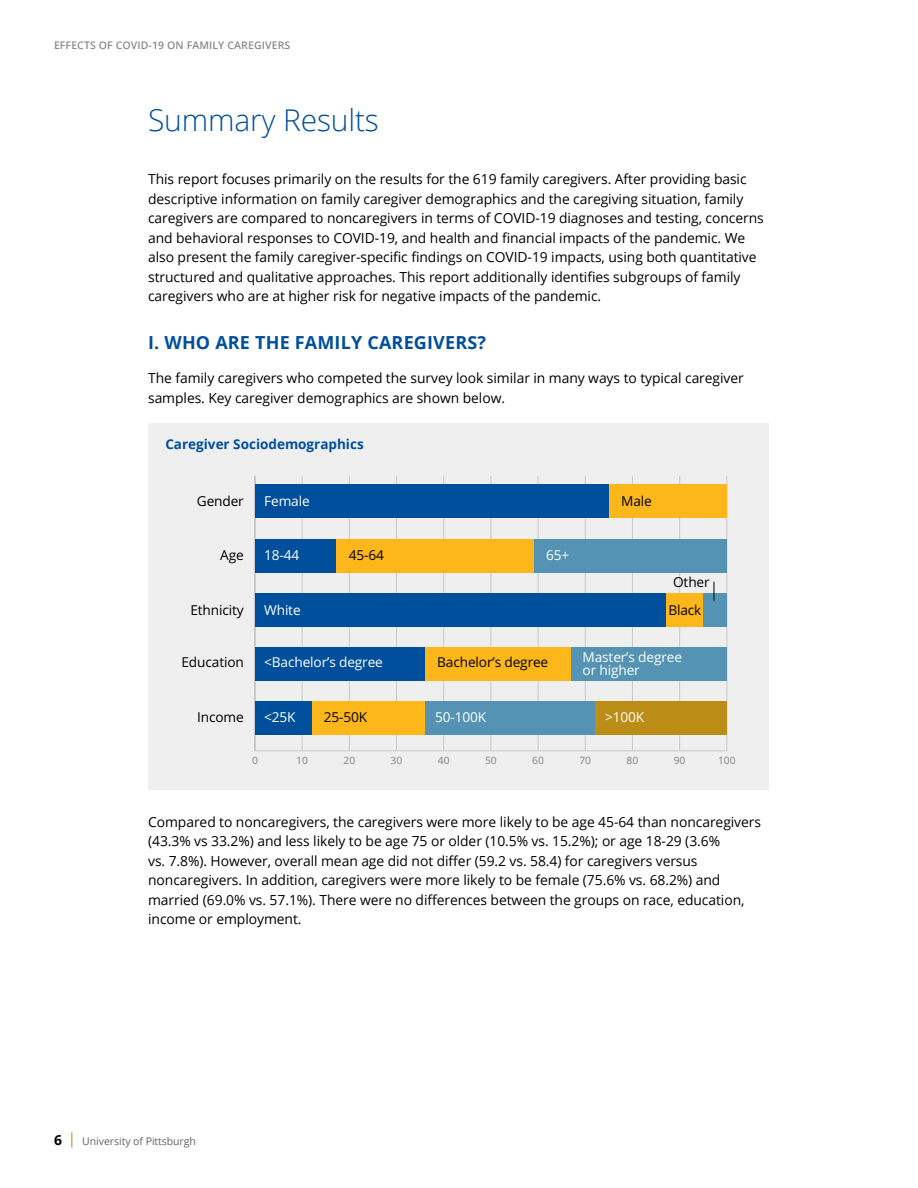
<style>
.page{position:relative;width:918px;height:1188px;background:#fff}
.page>*{position:absolute;margin:0;border:0;box-sizing:border-box;transform-origin:0 0}
.head{font:300 30px "Open Sans";letter-spacing:-.005em;color:#004f9d}
.SubheadA{font:700 18px "Open Sans";letter-spacing:.01em;color:#004f9d}
.body{font:13.8px/19.5px "Open Sans";letter-spacing:-.005em;color:#000}
.head-2{font:13.8px/20.2px "Open Sans";letter-spacing:-.005em;color:#000}
.t1{font:13.65px/12.9px "Open Sans";letter-spacing:-.01em;color:#fff}
.t2{font:13.65px "Open Sans";letter-spacing:-.01em;color:#000}
.subheadB{font:700 13.5px "Open Sans";color:#004f9d}
.t3{font:600 10.5px "Open Sans";letter-spacing:.01em;color:#878a8f}
.t4{font:10.5px "Open Sans";letter-spacing:-.005em;color:#5f636a}
.t5{font:10.05px "Open Sans";color:#808285}
.s1{font-weight:700;font-size:13.8px;color:#000}
.s2{font-size:15px;color:#bc8d16}
</style>
<div class="page">
<div style="left:148px;top:423px;width:622px;height:366px;background:#efefef"></div>
<hr style="left:255px;top:750px;width:472px;height:1px;background:#c8c8c6">
<hr style="left:254px;top:476px;width:2px;height:275px;background:#a9abac">
<hr style="left:302px;top:476px;width:1px;height:275px;background:#c7c8ca">
<hr style="left:349px;top:476px;width:1px;height:275px;background:#c7c8ca">
<hr style="left:396px;top:476px;width:1px;height:275px;background:#c7c8ca">
<hr style="left:443px;top:476px;width:1px;height:275px;background:#c7c8ca">
<hr style="left:491px;top:476px;width:1px;height:275px;background:#c7c8ca">
<hr style="left:538px;top:476px;width:1px;height:275px;background:#c7c8ca">
<hr style="left:585px;top:476px;width:1px;height:275px;background:#c7c8ca">
<hr style="left:632px;top:476px;width:1px;height:275px;background:#c7c8ca">
<hr style="left:679px;top:476px;width:1px;height:275px;background:#c7c8ca">
<hr style="left:726px;top:476px;width:1px;height:275px;background:#c7c8ca">
<div style="left:595px;top:701px;width:132px;height:34px;background:#bc8d16"></div>
<div style="left:533px;top:539px;width:194px;height:33px;background:#5493b4"></div>
<div style="left:703px;top:593px;width:24px;height:33px;background:#5493b4"></div>
<div style="left:571px;top:647px;width:156px;height:34px;background:#5493b4"></div>
<div style="left:425px;top:701px;width:170px;height:34px;background:#5493b4"></div>
<div style="left:609px;top:485px;width:118px;height:33px;background:#fdb71a"></div>
<div style="left:335px;top:539px;width:198px;height:33px;background:#fdb71a"></div>
<div style="left:666px;top:593px;width:37px;height:33px;background:#fdb71a"></div>
<div style="left:425px;top:647px;width:146px;height:34px;background:#fdb71a"></div>
<div style="left:312px;top:701px;width:113px;height:34px;background:#fdb71a"></div>
<div style="left:255px;top:485px;width:354px;height:33px;background:#004f9d"></div>
<div style="left:255px;top:539px;width:80px;height:33px;background:#004f9d"></div>
<div style="left:255px;top:593px;width:410px;height:33px;background:#004f9d"></div>
<div style="left:255px;top:647px;width:170px;height:34px;background:#004f9d"></div>
<div style="left:255px;top:701px;width:57px;height:34px;background:#004f9d"></div>
<svg style="left:714px;top:582px;width:1px;height:19px"></svg>
<p class="t3" style="left:54px;top:38px;width:238px">EFFECTS OF COVID-19 ON FAMILY CAREGIVERS</p>
<p class="head" style="left:148px;top:100px;width:232px">Summary Results</p>
<p class="body" style="left:148px;top:169px;width:617px">This report focuses primarily on the results for the 619 family caregivers. After providing basic descriptive information on family caregiver demographics and the caregiving situation, family caregivers are compared to noncaregivers in terms of COVID-19 diagnoses and testing, concerns and behavioral responses to COVID-19, and health and financial impacts of the pandemic. We also present the family caregiver-specific findings on COVID-19 impacts, using both quantitative structured and qualitative approaches. This report additionally identifies subgroups of family caregivers who are at higher risk for negative impacts of the pandemic.</p>
<h1 class="SubheadA" style="left:148px;top:330px;width:340px">I. WHO ARE THE FAMILY CAREGIVERS?</h1>
<p class="head-2" style="left:148px;top:367px;width:597px">The family caregivers who competed the survey look similar in many ways to typical caregiver samples. Key caregiver demographics are shown below.</p>
<h2 class="subheadB" style="left:165px;top:434px;width:200px">Caregiver Sociodemographics</h2>
<p class="t2" style="left:197px;top:491px;width:48px">Gender</p>
<p class="t1" style="left:264px;top:494px;width:47px">Female</p>
<p class="t2" style="left:621px;top:491px;width:32px">Male</p>
<p class="t2" style="left:220px;top:545px;width:25px">Age</p>
<p class="t2" style="left:190px;top:600px;width:55px">Ethnicity</p>
<p class="t2" style="left:182px;top:653px;width:64px">Education</p>
<p class="t2" style="left:197px;top:708px;width:48px">Income</p>
<p class="t1" style="left:264px;top:548px;width:37px">18-44</p>
<p class="t2" style="left:349px;top:545px;width:37px">45-64</p>
<p class="t1" style="left:546px;top:548px;width:25px">65+</p>
<p class="t2" style="left:673px;top:573px;width:38px">Other</p>
<p class="t1" style="left:264px;top:603px;width:38px">White</p>
<p class="t2" style="left:668px;top:600px;width:35px">Black</p>
<p class="t1" style="left:264px;top:656px;width:120px">&lt;Bachelor’s degree</p>
<p class="t2" style="left:437px;top:653px;width:113px">Bachelor’s degree</p>
<p class="t1" style="left:583px;top:650px;width:101px">Master’s degree or higher</p>
<p class="t1" style="left:264px;top:710px;width:33px">&lt;25K</p>
<p class="t2" style="left:324px;top:708px;width:45px">25-50K</p>
<p class="t1" style="left:435px;top:710px;width:53px">50-100K</p>
<p class="t1" style="left:605px;top:710px;width:41px">&gt;100K</p>
<p class="t5" style="left:252px;top:753px;width:7px">0</p>
<p class="t5" style="left:296px;top:753px;width:13px">10</p>
<p class="t5" style="left:343px;top:753px;width:13px">20</p>
<p class="t5" style="left:391px;top:753px;width:13px">30</p>
<p class="t5" style="left:438px;top:753px;width:13px">40</p>
<p class="t5" style="left:485px;top:753px;width:13px">50</p>
<p class="t5" style="left:532px;top:753px;width:13px">60</p>
<p class="t5" style="left:579px;top:753px;width:13px">70</p>
<p class="t5" style="left:627px;top:753px;width:13px">80</p>
<p class="t5" style="left:674px;top:753px;width:13px">90</p>
<p class="t5" style="left:718px;top:753px;width:19px">100</p>
<p class="body" style="left:148px;top:812px;width:614px">Compared to noncaregivers, the caregivers were more likely to be age 45-64 than noncaregivers (43.3% vs 33.2%) and less likely to be age 75 or older (10.5% vs. 15.2%); or age 18-29 (3.6%<br>vs. 7.8%). However, overall mean age did not differ (59.2 vs. 58.4) for caregivers versus noncaregivers. In addition, caregivers were more likely to be female (75.6% vs. 68.2%) and married (69.0% vs. 57.1%). There were no differences between the groups on race, education, income or employment.</p>
<p class="t4" style="left:54px;top:1134px;width:144px"><span class="s1">6</span> <span class="s2">|</span> University of Pittsburgh</p>
</div>
